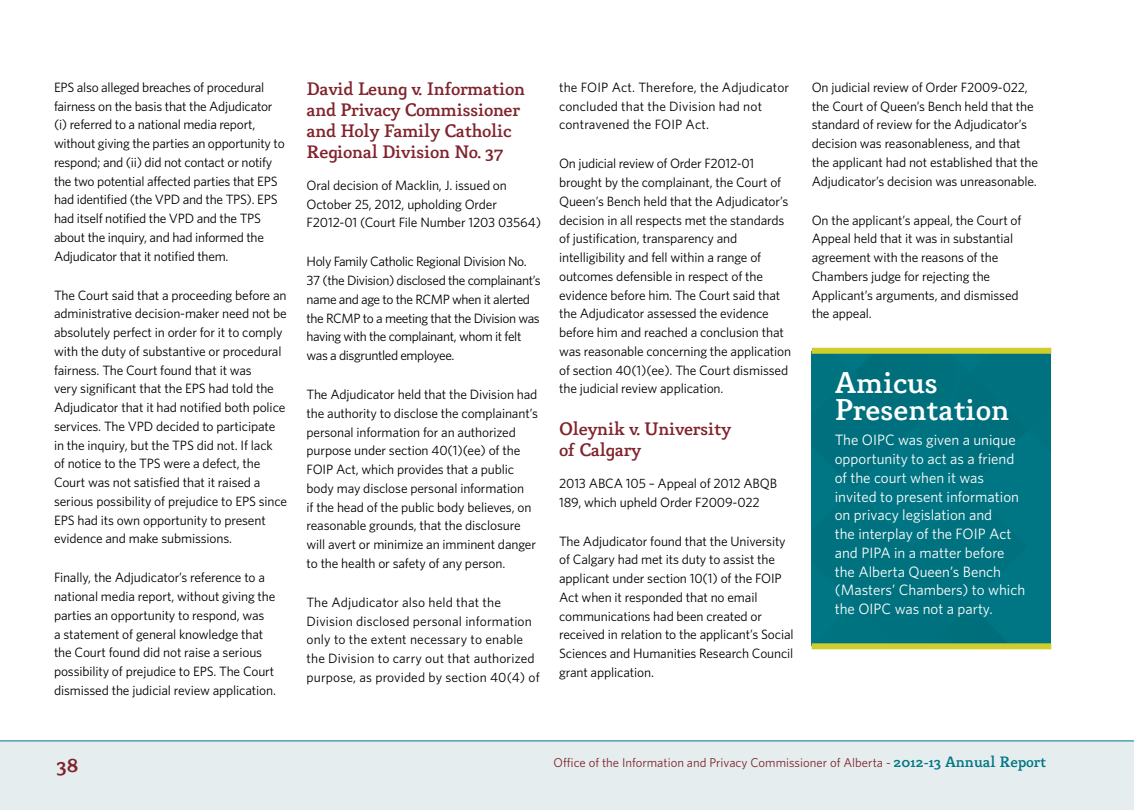
<style>
.page{position:relative;width:1134px;height:810px;background:#fff}
.page>*{position:absolute;margin:0;border:0;box-sizing:border-box;transform-origin:0 0}
.t1{font:500 30px/27px "Mido";color:#fff}
.t2{font:500 21.15px "Mido";color:#81232c}
.t3{font:500 18px/21px "Mido";letter-spacing:-.01em;color:#81232c}
.t4{font:15px/18.8px "Whitney";color:#fff}
.t5{font:13.5px/18.8px "Whitney";letter-spacing:-.01em;color:#000}
.t6{font:13.5px/18.8px "Whitney";letter-spacing:.01em;color:#000}
.t7{font:13.5px/18.8px "Whitney";letter-spacing:-.03em;color:#000}
.t8{font:12.75px "Whitney";color:#81232c}
.s1{font-family:"Mido";font-weight:500;font-size:15px;color:#007684}
</style>
<div class="page">
<div style="left:0;top:741px;width:1134px;height:69px;background:#e5edef"></div>
<hr style="left:0;top:741px;width:1134px;height:1px;background:#007684">
<div style="left:812px;top:354px;width:239px;height:289px;background:#00717e"></div>
<div style="left:812px;top:348px;width:239px;height:6px;background:#cfce2b"></div>
<div style="left:812px;top:643px;width:239px;height:6px;background:#cfce2b"></div>
<p class="t5" style="left:54px;top:77px;width:232px">EPS also alleged breaches of procedural fairness on the basis that the Adjudicator (i) referred to a national media report, without giving the parties an opportunity to respond; and (ii) did not contact or notify the two potential affected parties that EPS had identified (the VPD and the TPS). EPS had itself notified the VPD and the TPS about the inquiry, and had informed the Adjudicator that it notified them.</p>
<p class="t5" style="left:54px;top:285px;width:235px">The Court said that a proceeding before an administrative decision-maker need not be absolutely perfect in order for it to comply with the duty of substantive or procedural fairness. The Court found that it was<br>very significant that the EPS had told the Adjudicator that it had notified both police services. The VPD decided to participate in the inquiry, but the TPS did not. If lack<br>of notice to the TPS were a defect, the Court was not satisfied that it raised a serious possibility of prejudice to EPS since EPS had its own opportunity to present evidence and make submissions.</p>
<p class="t5" style="left:54px;top:568px;width:224px">Finally, the Adjudicator’s reference to a national media report, without giving the parties an opportunity to respond, was<br>a statement of general knowledge that the Court found did not raise a serious possibility of prejudice to EPS. The Court dismissed the judicial review application.</p>
<h3 class="t3" style="left:307px;top:78px;width:220px">David Leung v. Information and Privacy Commissioner and Holy Family Catholic<br>Regional Division No. 37</h3>
<p class="t5" style="left:307px;top:175px;width:236px">Oral decision of Macklin, J. issued on<br>October 25, 2012, upholding Order<br>F2012-01 (Court File Number 1203 03564)</p>
<p class="t7" style="left:307px;top:252px;width:236px">Holy Family Catholic Regional Division No.<br>37 (the Division) disclosed the complainant’s name and age to the RCMP when it alerted the RCMP to a meeting that the Division was having with the complainant, whom it felt was a disgruntled employee.</p>
<p class="t5" style="left:307px;top:385px;width:233px">The Adjudicator held that the Division had the authority to disclose the complainant’s personal information for an authorized purpose under section 40(1)(ee) of the FOIP Act, which provides that a public body may disclose personal information<br>if the head of the public body believes, on reasonable grounds, that the disclosure will avert or minimize an imminent danger to the health or safety of any person.</p>
<p class="t6" style="left:307px;top:592px;width:235px">The Adjudicator also held that the Division disclosed personal information only to the extent necessary to enable the Division to carry out that authorized purpose, as provided by section 40(4) of</p>
<p class="t6" style="left:559px;top:77px;width:232px">the FOIP Act. Therefore, the Adjudicator concluded that the Division had not contravened the FOIP Act.</p>
<p class="t5" style="left:559px;top:154px;width:233px">On judicial review of Order F2012-01 brought by the complainant, the Court of Queen’s Bench held that the Adjudicator’s decision in all respects met the standards of justification, transparency and intelligibility and fell within a range of outcomes defensible in respect of the evidence before him. The Court said that the Adjudicator assessed the evidence before him and reached a conclusion that was reasonable concerning the application of section 40(1)(ee). The Court dismissed the judicial review application.</p>
<h3 class="t3" style="left:559px;top:418px;width:174px">Oleynik v. University of Calgary</h3>
<p class="t5" style="left:559px;top:473px;width:220px">2013 ABCA 105 – Appeal of 2012 ABQB<br>189, which upheld Order F2009-022</p>
<p class="t5" style="left:559px;top:531px;width:236px">The Adjudicator found that the University of Calgary had met its duty to assist the applicant under section 10(1) of the FOIP Act when it responded that no email communications had been created or received in relation to the applicant’s Social Sciences and Humanities Research Council grant application.</p>
<p class="t5" style="left:812px;top:77px;width:228px">On judicial review of Order F2009-022, the Court of Queen’s Bench held that the standard of review for the Adjudicator’s decision was reasonableness, and that the applicant had not established that the Adjudicator’s decision was unreasonable.</p>
<p class="t5" style="left:812px;top:210px;width:211px">On the applicant’s appeal, the Court of<br>Appeal held that it was in substantial agreement with the reasons of the<br>Chambers judge for rejecting the<br>Applicant’s arguments, and dismissed the appeal.</p>
<h1 class="t1" style="left:835px;top:370px;width:176px">Amicus<br>Presentation</h1>
<p class="t4" style="left:835px;top:431px;width:192px">The OIPC was given a unique opportunity to act as a friend of the court when it was invited to present information on privacy legislation and<br>the interplay of the FOIP Act and PIPA in a matter before the Alberta Queen’s Bench (Masters’ Chambers) to which the OIPC was not a party.</p>
<h2 class="t2" style="left:57px;top:752px;width:23px">38</h2>
<p class="t8" style="left:554px;top:755px;width:494px">Office of the Information and Privacy Commissioner of Alberta - <span class="s1">2012-13 Annual Report</span></p>
</div>
